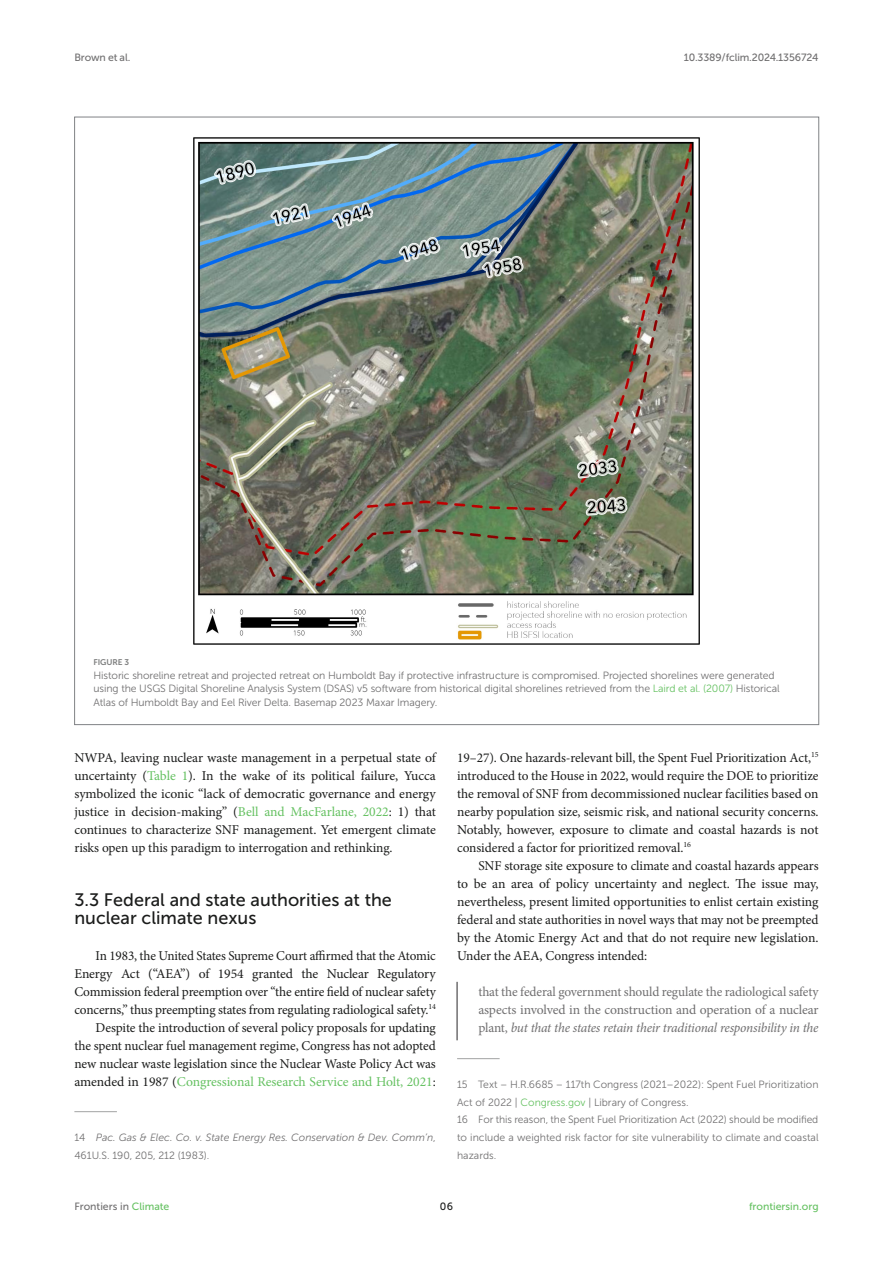
<style>
.page{position:relative;width:893px;height:1263px;background:#fff}
.page>*{position:absolute;margin:0;border:0;box-sizing:border-box;transform-origin:0 0}
.HEAD_2{font:18px/18px "Museo Sans 500";color:#1b1c1b}
.TEXT_FLUSH{font:13.5px/18px "Minion Pro";letter-spacing:-.01em;color:#1b1c1b;text-align:justify}
.TEXT{font:13.5px "Minion Pro";letter-spacing:-.005em;color:#1b1c1b}
.TEXT-2{font:13.5px/18px "Minion Pro";letter-spacing:-.01em;color:#706f70;text-align:justify}
.FIG_LEG{font:10.5px/13.5px "Museo Sans 300";letter-spacing:-.01em;color:#706f70}
.FOOTNOTE{font:10.5px/18px "Museo Sans 300";color:#706f70}
.FOOTNOTE-2{font:italic 10.5px/18px "Museo Sans 300";color:#706f70}
.t1{font:10.5px "Museo Sans 500";letter-spacing:-.015em;color:#706f70}
.t2{font:10.5px "Museo Sans 500";color:#65c161}
.t3{font:10.5px "Museo Sans 500";color:#1b1c1b}
.FIG_HD{font:8.25px "Museo Sans 700";letter-spacing:-.01em;color:#7e7f7f}
.s1{color:#65c161}
.s2{font-style:normal}
.s3{font-style:italic}
</style>
<div class="page">
<img style="left:193px;top:137px;width:507px;height:508px">
<hr style="left:74px;top:1111px;width:43px;height:1px;background:#a2a3a3">
<hr style="left:456px;top:982px;width:2px;height:58px;background:#706f70">
<hr style="left:457px;top:1058px;width:43px;height:1px;background:#a2a3a3">
<p class="t1" style="left:74px;top:51px;width:57px">Brown et al.</p>
<p class="t1" style="left:684px;top:51px;width:136px">10.3389/fclim.2024.1356724</p>
<p class="FIG_HD" style="left:94px;top:658px;width:37px">FIGURE 3</p>
<p class="FIG_LEG" style="left:94px;top:668px;width:688px">Historic shoreline retreat and projected retreat on Humboldt Bay if protective infrastructure is compromised. Projected shorelines were generated using the USGS Digital Shoreline Analysis System (DSAS) v5 software from historical digital shorelines retrieved from the <span class="s1">Laird et al. (2007)</span> Historical<br>Atlas of Humboldt Bay and Eel River Delta. Basemap 2023 Maxar Imagery.</p>
<p class="TEXT_FLUSH" style="left:74px;top:749px;width:363px">NWPA, leaving nuclear waste management in a perpetual state of uncertainty (<span class="s1">Table 1</span>). In the wake of its political failure, Yucca symbolized the iconic “lack of democratic governance and energy justice in decision-making” (<span class="s1">Bell and MacFarlane, 2022</span>: 1) that continues to characterize SNF management. Yet emergent climate risks open up this paradigm to interrogation and rethinking.</p>
<p class="HEAD_2" style="left:74px;top:891px;width:319px">3.3 Federal and state authorities at the nuclear climate nexus</p>
<p class="TEXT_FLUSH" style="left:74px;top:947px;width:363px;text-align:right">In 1983, the United States Supreme Court affirmed that the Atomic Energy Act (“AEA”) of 1954 granted the Nuclear Regulatory Commission federal preemption over “the entire field of nuclear safety concerns,” thus preempting states from regulating radiological safety.<sup>14<br></sup>Despite the introduction of several policy proposals for updating<br>the spent nuclear fuel management regime, Congress has not adopted new nuclear waste legislation since the Nuclear Waste Policy Act was amended in 1987 (<span class="s1">Congressional Research Service and Holt, 2021</span>:</p>
<p class="FOOTNOTE-2" style="left:74px;top:1129px;width:363px"><span class="s2">14</span> Pac. Gas &amp; Elec. Co. v. State Energy Res. Conservation &amp; Dev. Comm’n<span class="s2">,<br>461 U.S. 190, 205, 212 (1983).</span></p>
<p class="TEXT" style="left:457px;top:749px;width:363px">19–27). One hazards-relevant bill, the Spent Fuel Prioritization Act,<sup>15</sup></p>
<p class="TEXT" style="left:457px;top:767px;width:363px">introduced to the House in 2022, would require the DOE to prioritize</p>
<p class="TEXT" style="left:457px;top:785px;width:363px">the removal of SNF from decommissioned nuclear facilities based on</p>
<p class="TEXT" style="left:457px;top:803px;width:363px">nearby population size, seismic risk, and national security concerns.</p>
<p class="TEXT" style="left:457px;top:821px;width:363px">Notably, however, exposure to climate and coastal hazards is not</p>
<p class="TEXT" style="left:457px;top:839px;width:235px">considered a factor for prioritized removal.<sup>16</sup></p>
<p class="TEXT" style="left:478px;top:857px;width:342px">SNF storage site exposure to climate and coastal hazards appears</p>
<p class="TEXT" style="left:457px;top:875px;width:363px">to be an area of policy uncertainty and neglect. The issue may,</p>
<p class="TEXT" style="left:457px;top:893px;width:363px">nevertheless, present limited opportunities to enlist certain existing</p>
<p class="TEXT" style="left:457px;top:911px;width:363px">federal and state authorities in novel ways that may not be preempted</p>
<p class="TEXT" style="left:457px;top:929px;width:363px">by the Atomic Energy Act and that do not require new legislation.</p>
<p class="TEXT" style="left:457px;top:947px;width:192px">Under the AEA, Congress intended:</p>
<p class="TEXT-2" style="left:478px;top:983px;width:342px">that the federal government should regulate the radiological safety aspects involved in the construction and operation of a nuclear plant, <span class="s3">but that the states retain their traditional responsibility in the</span></p>
<p class="FOOTNOTE" style="left:457px;top:1076px;width:363px">15 Text – H.R.6685 – 117th Congress (2021–2022): Spent Fuel Prioritization<br>Act of 2022 | <span class="s1">Congress.gov</span> | Library of Congress.</p>
<p class="FOOTNOTE" style="left:457px;top:1111px;width:363px;text-align:justify">16 For this reason, the Spent Fuel Prioritization Act (2022) should be modified to include a weighted risk factor for site vulnerability to climate and coastal hazards.</p>
<p class="t1" style="left:74px;top:1200px;width:97px">Frontiers in <span class="s1">Climate</span></p>
<p class="t3" style="left:440px;top:1200px;width:15px">06</p>
<p class="t2" style="left:749px;top:1200px;width:71px">frontiersin.org</p>
</div>
